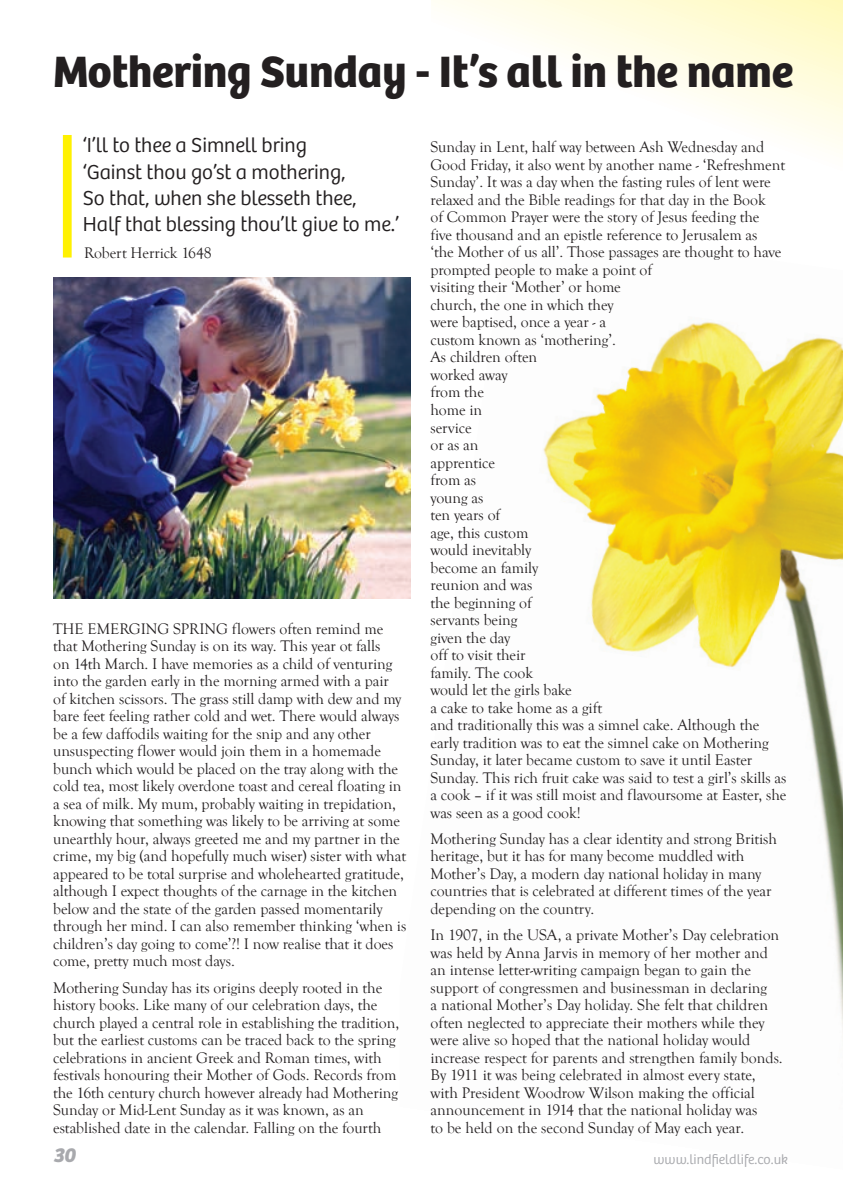
<style>
.page{position:relative;width:843px;height:1192px;background:#fff}
.page>*{position:absolute;margin:0;border:0;box-sizing:border-box;transform-origin:0 0}
.t1{font:700 45.5px "Bree";letter-spacing:-.005em;color:#231f20}
.t2{font:300 21px/26.2px "Bree";letter-spacing:-.005em;color:#231f20}
.t3{font:italic 700 21px "Bree";color:#a8a9ad}
.t4{font:15.75px/17.5px "Goudy Old Style T";letter-spacing:-.005em;color:#231f20}
.t5{font:300 14px "Bree";color:#a8a9ad}
</style>
<div class="page">
<svg style="left:431px;top:0;width:411px;height:150px"></svg>
<img style="left:399px;top:277px;width:443px;height:742px">
<img style="left:53px;top:278px;width:357px;height:321px">
<div style="left:63px;top:135px;width:9px;height:122px;background:#fff101"></div>
<h1 class="t1" style="left:53px;top:45px;width:741px">Mothering Sunday - It’s all in the name</h1>
<h2 class="t2" style="left:83px;top:133px;width:317px">‘I’ll to thee a Simnell bring<br>‘Gainst thou go’st a mothering,<br>So that, when she blesseth thee,<br>Half that blessing thou’lt give to me.’</h2>
<p class="t4" style="left:84px;top:244px;width:129px">Robert Herrick 1648</p>
<p class="t4" style="left:430px;top:139px;width:357px">Sunday in Lent, half way between Ash Wednesday and<br>Good Friday, it also went by another name - ‘Refreshment<br>Sunday’. It was a day when the fasting rules of lent were relaxed and the Bible readings for that day in the Book<br>of Common Prayer were the story of Jesus feeding the<br>five thousand and an epistle reference to Jerusalem as<br>‘the Mother of us all’. Those passages are thought to have prompted people to make a point of<br>visiting their ‘Mother’ or home<br>church, the one in which they<br>were baptised, once a year - a<br>custom known as ‘mothering’.<br>As children often<br>worked away<br>from the<br>home in<br>service<br>or as an<br>apprentice<br>from as<br>young as<br>ten years of<br>age, this custom<br>would inevitably<br>become an family<br>reunion and was<br>the beginning of<br>servants being<br>given the day<br>off to visit their<br>family. The cook<br>would let the girls bake<br>a cake to take home as a gift<br>and traditionally this was a simnel cake. Although the early tradition was to eat the simnel cake on Mothering<br>Sunday, it later became custom to save it until Easter<br>Sunday. This rich fruit cake was said to test a girl’s skills as a cook – if it was still moist and flavoursome at Easter, she was seen as a good cook!</p>
<p class="t4" style="left:430px;top:830px;width:348px">Mothering Sunday has a clear identity and strong British heritage, but it has for many become muddled with Mother’s Day, a modern day national holiday in many countries that is celebrated at different times of the year depending on the country.</p>
<p class="t4" style="left:430px;top:926px;width:354px">In 1907, in the USA, a private Mother’s Day celebration was held by Anna Jarvis in memory of her mother and an intense letter-writing campaign began to gain the support of congressmen and businessman in declaring<br>a national Mother’s Day holiday. She felt that children often neglected to appreciate their mothers while they were alive so hoped that the national holiday would increase respect for parents and strengthen family bonds.<br>By 1911 it was being celebrated in almost every state, with President Woodrow Wilson making the official announcement in 1914 that the national holiday was<br>to be held on the second Sunday of May each year.</p>
<p class="t5" style="left:653px;top:1151px;width:136px">www.lindfieldlife.co.uk</p>
<p class="t4" style="left:53px;top:620px;width:354px;text-indent:76px">ging spring flowers often remind me that Mothering Sunday is on its way. This year ot falls<br>on 14th March. I have memories as a child of venturing into the garden early in the morning armed with a pair<br>of kitchen scissors. The grass still damp with dew and my bare feet feeling rather cold and wet. There would always be a few daffodils waiting for the snip and any other unsuspecting flower would join them in a homemade bunch which would be placed on the tray along with the cold tea, most likely overdone toast and cereal floating in a sea of milk. My mum, probably waiting in trepidation, knowing that something was likely to be arriving at some unearthly hour, always greeted me and my partner in the crime, my big (and hopefully much wiser) sister with what appeared to be total surprise and wholehearted gratitude, although I expect thoughts of the carnage in the kitchen below and the state of the garden passed momentarily through her mind. I can also remember thinking ‘when is children’s day going to come’?! I now realise that it does come, pretty much most days.</p>
<p class="t4" style="left:53px;top:979px;width:347px">Mothering Sunday has its origins deeply rooted in the history books. Like many of our celebration days, the church played a central role in establishing the tradition, but the earliest customs can be traced back to the spring celebrations in ancient Greek and Roman times, with festivals honouring their Mother of Gods. Records from the 16th century church however already had Mothering Sunday or Mid-Lent Sunday as it was known, as an established date in the calendar. Falling on the fourth</p>
<p class="t4" style="left:53px;top:620px;width:12px">The</p>
<p class="t4" style="left:88px;top:620px;width:12px">emer</p>
<h2 class="t3" style="left:53px;top:1143px;width:24px">30</h2>
</div>
